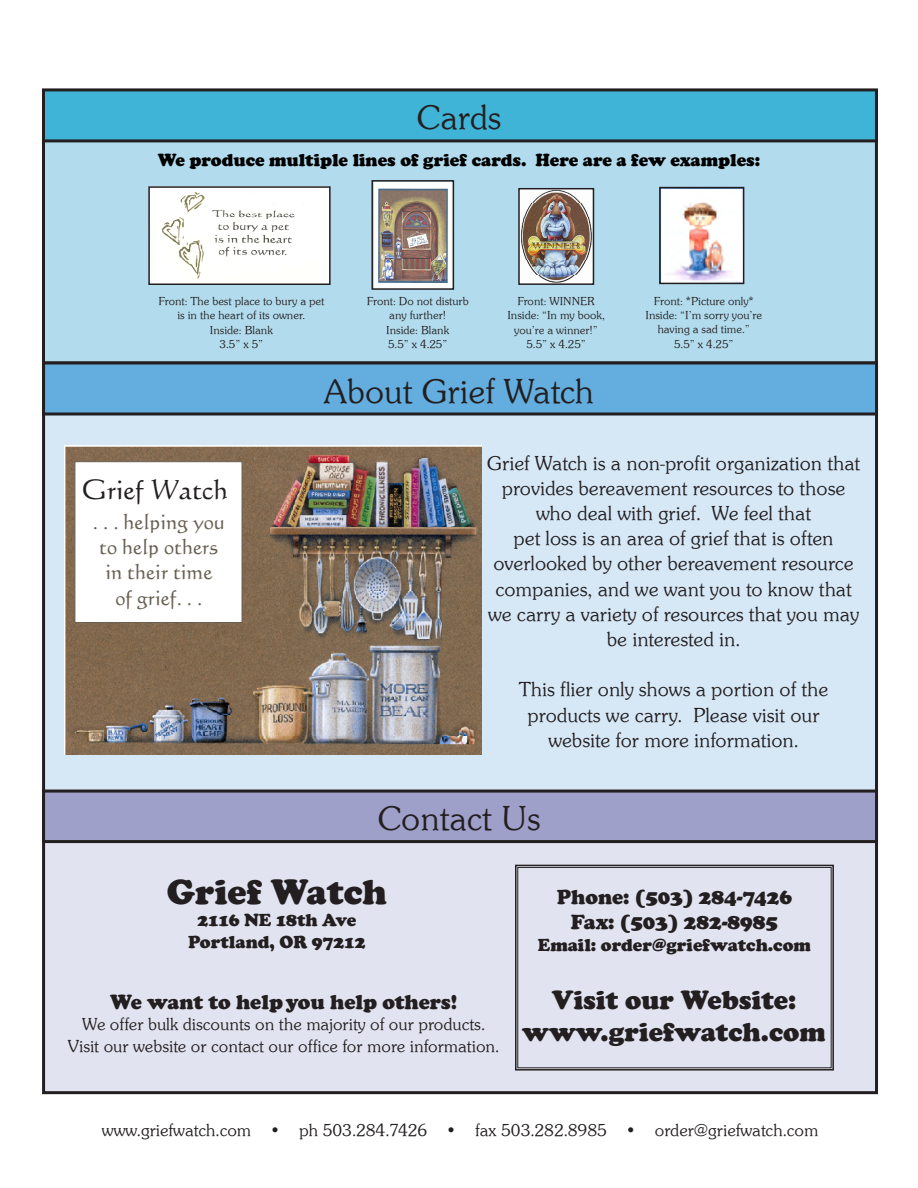
<style>
.page{position:relative;width:918px;height:1188px;background:#fff}
.page>*{position:absolute;margin:0;border:0;box-sizing:border-box;transform-origin:0 0}
.t1{font:36px "Souvenir ITCTT Light";color:#231f20}
.t2{font:900 36px "Cooper";color:#231f20}
.t3{font:900 27px "Cooper";color:#231f20}
.t4{font:27px "Calli 109 Normal";color:#231f20}
.heading_1{font:21px/25.2px "Souvenir ITCTT Light";color:#231f20;text-align:center}
.heading_1-2{font:900 21px/25.2px "Cooper";color:#231f20;text-align:center}
.t5{font:21px "Calli 109 Normal";color:#676053}
.heading_1-3{font:18px "Souvenir ITCTT Light";color:#231f20}
.t6{font:900 18px/21.6px "Cooper";color:#231f20;text-align:center}
.heading_1-4{font:900 18px "Cooper";color:#000}
.t7{font:12px "Souvenir ITCTT Light";color:#231f20}
</style>
<div class="page">
<div style="left:44px;top:91px;width:832px;height:276px;background:#b2dced"></div>
<div style="left:44px;top:90px;width:832px;height:51px;background:#40b4d7"></div>
<div style="left:42px;top:88px;width:836px;height:54px;border:3px solid #231f20"></div>
<div style="left:44px;top:796px;width:833px;height:297px;background:#e2e3f0"></div>
<div style="left:42px;top:795px;width:836px;height:299px;border:3px solid #231f20"></div>
<div style="left:44px;top:791px;width:833px;height:51px;background:#9ea0c9"></div>
<div style="left:42px;top:789px;width:836px;height:54px;border:3px solid #231f20"></div>
<div style="left:44px;top:363px;width:833px;height:428px;background:#d6e7f6"></div>
<div style="left:44px;top:363px;width:833px;height:51px;background:#64addf"></div>
<div style="left:42px;top:362px;width:836px;height:54px;border:3px solid #231f20"></div>
<svg style="left:515px;top:864px;width:319px;height:207px"></svg>
<div style="left:518px;top:867px;width:313px;height:201px;border:1px solid #231f20"></div>
<img style="left:64px;top:446px;width:417px;height:309px">
<div style="left:75px;top:461px;width:167px;height:162px;background:#fff;border:1px solid #676053"></div>
<img style="left:151px;top:189px;width:177px;height:93px">
<img style="left:374px;top:183px;width:77px;height:104px">
<img style="left:521px;top:191px;width:70px;height:91px">
<img style="left:662px;top:190px;width:79px;height:91px">
<div style="left:148px;top:186px;width:183px;height:99px;border:2px solid #231f20"></div>
<div style="left:518px;top:188px;width:76px;height:97px;border:2px solid #231f20"></div>
<div style="left:371px;top:180px;width:83px;height:110px;border:2px solid #231f20"></div>
<div style="left:659px;top:187px;width:85px;height:97px;border:2px solid #231f20"></div>
<p class="t1" style="left:417px;top:96px;width:86px">Cards</p>
<p class="heading_1-4" style="left:158px;top:149px;width:604px">We produce multiple lines of grief cards. Here are a few examples:</p>
<p class="t7" style="left:158px;top:294px;width:167px">Front: The best place to bury a pet</p>
<p class="t7" style="left:177px;top:309px;width:129px">is in the heart of its owner.</p>
<p class="t7" style="left:210px;top:323px;width:64px">Inside: Blank</p>
<p class="t7" style="left:220px;top:338px;width:45px">3.5” x 5”</p>
<p class="t7" style="left:367px;top:294px;width:103px">Front: Do not disturb</p>
<p class="t7" style="left:389px;top:309px;width:58px">any further!</p>
<p class="t7" style="left:386px;top:323px;width:64px">Inside: Blank</p>
<p class="t7" style="left:388px;top:337px;width:61px">5.5” x 4.25”</p>
<p class="t7" style="left:517px;top:294px;width:79px">Front: WINNER</p>
<p class="t7" style="left:507px;top:309px;width:99px">Inside: “In my book,</p>
<p class="t7" style="left:514px;top:323px;width:85px">you’re a winner!”</p>
<p class="t7" style="left:526px;top:337px;width:61px">5.5” x 4.25”</p>
<p class="t1" style="left:324px;top:371px;width:272px">About Grief Watch</p>
<p class="t7" style="left:654px;top:294px;width:101px">Front: *Picture only*</p>
<p class="t7" style="left:646px;top:308px;width:118px">Inside: “I’m sorry you’re</p>
<p class="t7" style="left:658px;top:323px;width:94px">having a sad time.”</p>
<p class="t7" style="left:674px;top:337px;width:61px">5.5” x 4.25”</p>
<p class="t4" style="left:82px;top:474px;width:148px">Grief Watch</p>
<p class="t5" style="left:93px;top:509px;width:133px">. . . helping you</p>
<p class="t5" style="left:99px;top:535px;width:121px">to help others</p>
<p class="t5" style="left:105px;top:560px;width:109px">in their time</p>
<p class="t5" style="left:115px;top:585px;width:89px">of grief. . .</p>
<p class="heading_1" style="left:487px;top:450px;width:375px">Grief Watch is a non-profit organization that provides bereavement resources to those who deal with grief. We feel that<br>pet loss is an area of grief that is often overlooked by other bereavement resource companies, and we want you to know that we carry a variety of resources that you may be interested in.</p>
<p class="heading_1" style="left:519px;top:677px;width:311px">This flier only shows a portion of the products we carry. Please visit our website for more information.</p>
<p class="t1" style="left:377px;top:798px;width:165px">Contact Us</p>
<p class="t2" style="left:167px;top:871px;width:222px">Grief Watch</p>
<p class="t6" style="left:188px;top:909px;width:179px">2116 NE 18th Ave<br>Portland, OR 97212</p>
<p class="heading_1-2" style="left:110px;top:989px;width:349px">We want to helpyou help others!</p>
<p class="heading_1-3" style="left:82px;top:1014px;width:405px">We offer bulk discounts on the majority of our products.</p>
<p class="heading_1-3" style="left:68px;top:1036px;width:433px">Visit our website or contact our office for more information.</p>
<p class="heading_1-2" style="left:557px;top:884px;width:237px">Phone: (503) 284-7426<br>Fax: (503) 282-8985</p>
<p class="t6" style="left:538px;top:934px;width:274px">Email: order@griefwatch.com</p>
<p class="t3" style="left:552px;top:984px;width:246px">Visit our Website:</p>
<p class="t3" style="left:522px;top:1016px;width:305px">www.griefwatch.com</p>
<p class="heading_1-3" style="left:102px;top:1119px;width:718px">www.griefwatch.com • ph 503.284.7426 • fax 503.282.8985 • order@griefwatch.com</p>
</div>
